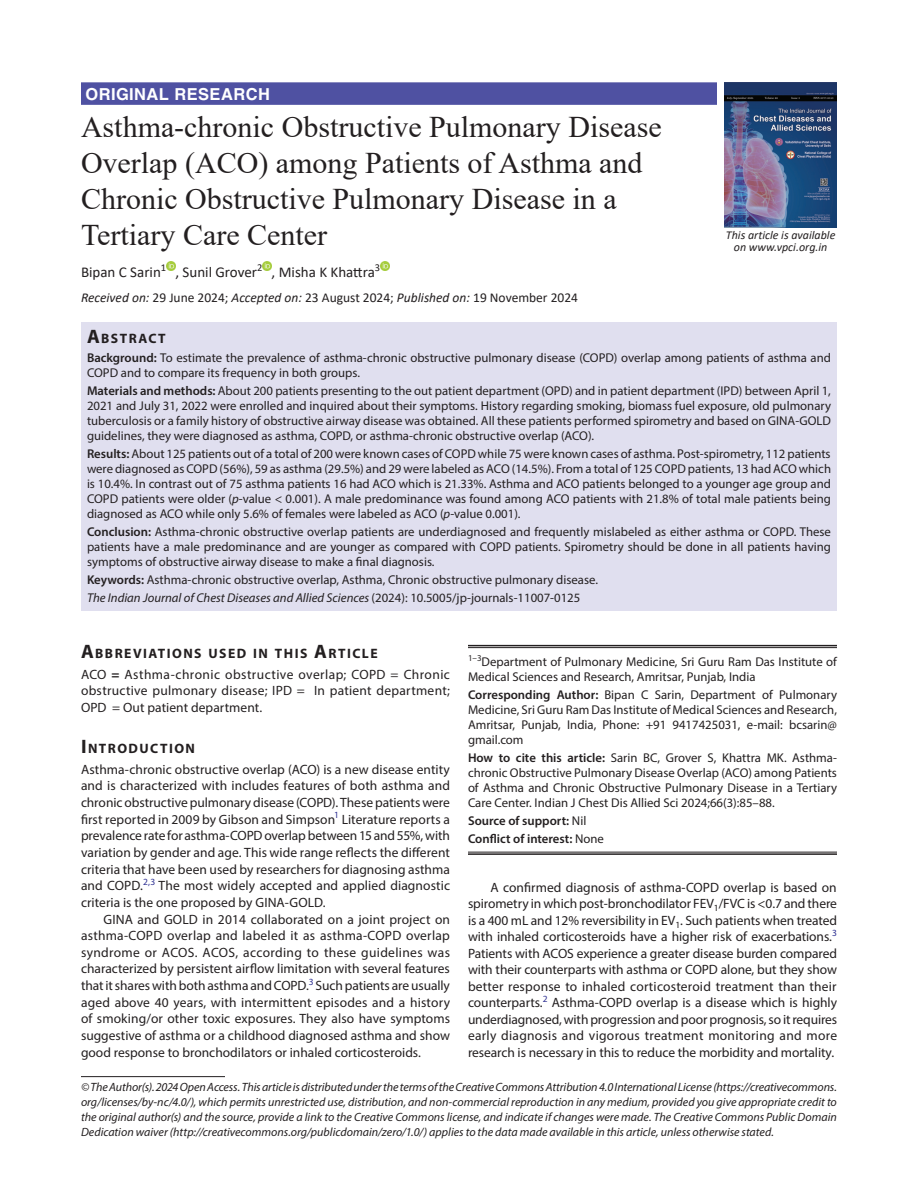
<style>
.page{position:relative;width:918px;height:1188px;background:#fff}
.page>*{position:absolute;margin:0;border:0;box-sizing:border-box;transform-origin:0 0}
.t1{font:30px/36px "Times New Roman";color:#231f20}
.ArticleType{font:700 16.5px "Helvetica LT Std";letter-spacing:.025em;color:#fff}
.AuthorName{font:15px "Calibri";color:#231f20}
.Head-1{font:700 13.65px "Myriad Pro";letter-spacing:.105em;color:#231f20}
.AbstractTitle{font:700 13.65px "Myriad Pro";letter-spacing:.105em;color:#231f20}
.Para-Indent{font:13.5px/16.5px "Myriad Pro";letter-spacing:-.005em;color:#231f20;text-align:justify}
.Para-NoIndent{font:13.5px/16.6px "Myriad Pro";letter-spacing:.005em;color:#231f20;text-align:justify}
.PAS_History{font:13.5px "Calibri";color:#231f20}
.Abstract-Para-first{font:12.75px/15px "Myriad Pro";color:#231f20;text-align:justify}
.How_to_Cite{font:12.75px/15px "Myriad Pro";color:#231f20;text-align:justify}
.Corresponding_Author{font:12.75px/15px "Myriad Pro";color:#231f20;text-align:justify}
.Affiliation-first{font:12.75px/15px "Myriad Pro";color:#231f20}
.JT_DOI{font:italic 12.75px "Myriad Pro";color:#231f20}
.Keywords{font:12.75px "Myriad Pro";color:#231f20}
.COI{font:600 12.75px "Myriad Pro";color:#231f20}
.Source{font:600 12.75px "Myriad Pro";color:#231f20}
.FootNote{font:italic 12px/15px "Myriad Pro";color:#231f20;text-align:justify}
.Cover_text{font:italic 12px/12px "Calibri";color:#231f20;text-align:center}
.s1{font-style:italic}
.s2{font-size:19.5px}
.s3{font-weight:600}
.s4{font-style:normal}
.s5{font-weight:700}
.s6{font-weight:400}
</style>
<div class="page">
<hr style="left:81px;top:1076px;width:144px;height:1px;background:#231f20">
<div style="left:81px;top:82px;width:636px;height:23px;background:#4f51a2"></div>
<div style="left:81px;top:322px;width:756px;height:25px;background:#e0dfef"></div>
<div style="left:81px;top:347px;width:756px;height:39px;background:#e0dfef"></div>
<div style="left:81px;top:380px;width:756px;height:69px;background:#e0dfef"></div>
<div style="left:81px;top:443px;width:756px;height:84px;background:#e0dfef"></div>
<div style="left:81px;top:521px;width:756px;height:54px;background:#e0dfef"></div>
<div style="left:81px;top:569px;width:756px;height:24px;background:#e0dfef"></div>
<div style="left:81px;top:587px;width:756px;height:24px;background:#e0dfef"></div>
<svg style="left:166px;top:261px;width:9px;height:10px"></svg>
<svg style="left:262px;top:261px;width:10px;height:10px"></svg>
<svg style="left:380px;top:261px;width:9px;height:10px"></svg>
<img style="left:724px;top:82px;width:113px;height:145px">
<hr style="left:468px;top:645px;width:369px;height:1px;background:#231f20">
<hr style="left:468px;top:647px;width:369px;height:1px;background:#231f20">
<hr style="left:468px;top:852px;width:369px;height:1px;background:#231f20">
<hr style="left:468px;top:853px;width:369px;height:2px;background:#231f20">
<p class="ArticleType" style="left:86px;top:84px;width:186px">ORIGINAL RESEARCH</p>
<p class="t1" style="left:81px;top:108px;width:582px">Asthma-chronic Obstructive Pulmonary Disease Overlap (ACO) among Patients of Asthma and Chronic Obstructive Pulmonary Disease in a Tertiary Care Center</p>
<p class="AuthorName" style="left:81px;top:261px;width:301px">Bipan C Sarin<sup>1</sup> , Sunil Grover<sup>2</sup> , Misha K Khattra<sup>3</sup></p>
<p class="PAS_History" style="left:81px;top:288px;width:499px"><span class="s1">Received on:</span> 29 June 2024; <span class="s1">Accepted on:</span> 23 August 2024; <span class="s1">Published on:</span> 19 November 2024</p>
<p class="AbstractTitle" style="left:87px;top:329px;width:80px"><span class="s2">A</span>BSTRACT</p>
<p class="Abstract-Para-first" style="left:87px;top:350px;width:746px"><span class="s3">Background:</span> To estimate the prevalence of asthma-chronic obstructive pulmonary disease (COPD) overlap among patients of asthma and<br>COPD and to compare its frequency in both groups.</p>
<p class="Abstract-Para-first" style="left:87px;top:383px;width:746px"><span class="s3">Materials and methods:</span> About 200 patients presenting to the out patient department (OPD) and in patient department (IPD) between April 1, 2021 and July 31, 2022 were enrolled and inquired about their symptoms. History regarding smoking, biomass fuel exposure, old pulmonary tuberculosis or a family history of obstructive airway disease was obtained. All these patients performed spirometry and based on GINA-GOLD guidelines, they were diagnosed as asthma, COPD, or asthma-chronic obstructive overlap (ACO).</p>
<p class="Abstract-Para-first" style="left:87px;top:446px;width:746px"><span class="s3">Results:</span>About 125 patients out of a total of 200 were known cases of COPD while 75 were known cases of asthma. Post-spirometry, 112 patients were diagnosed as COPD (56%), 59 as asthma (29.5%) and 29 were labeled as ACO (14.5%). From a total of 125 COPD patients, 13 had ACO which is 10.4%. In contrast out of 75 asthma patients 16 had ACO which is 21.33%. Asthma and ACO patients belonged to a younger age group and COPD patients were older (<span class="s1">p</span>-value &lt; 0.001). A male predominance was found among ACO patients with 21.8% of total male patients being diagnosed as ACO while only 5.6% of females were labeled as ACO (<span class="s1">p</span>-value 0.001).</p>
<p class="Abstract-Para-first" style="left:87px;top:524px;width:745px"><span class="s3">Conclusion:</span> Asthma-chronic obstructive overlap patients are underdiagnosed and frequently mislabeled as either asthma or COPD. These patients have a male predominance and are younger as compared with COPD patients. Spirometry should be done in all patients having symptoms of obstructive airway disease to make a final diagnosis.</p>
<p class="Keywords" style="left:87px;top:572px;width:512px"><span class="s3">Keywords:</span> Asthma-chronic obstructive overlap, Asthma, Chronic obstructive pulmonary disease.</p>
<p class="JT_DOI" style="left:87px;top:590px;width:495px">The Indian Journal of Chest Diseases and Allied Sciences <span class="s4">(2024): 10.5005/jp-journals-11007-0125</span></p>
<p class="Head-1" style="left:81px;top:644px;width:298px"><span class="s2">A</span>BBREVIATIONS USED IN THIS <span class="s2">A</span>RTICLE</p>
<p class="Para-NoIndent" style="left:81px;top:666px;width:370px">ACO <span class="s5">=</span> Asthma-chronic obstructive overlap; COPD = Chronic obstructive pulmonary disease; IPD = In patient department; OPD = Out patient department.</p>
<p class="Head-1" style="left:81px;top:739px;width:116px"><span class="s2">I</span> NTRODUCTION</p>
<p class="Para-NoIndent" style="left:81px;top:761px;width:371px">Asthma-chronic obstructive overlap (ACO) is a new disease entity and is characterized with includes features of both asthma and chronic obstructive pulmonary disease (COPD). These patients were first reported in 2009 by Gibson and Simpson<sup>1</sup> Literature reports a prevalence rate for asthma-COPD overlap between 15 and 55%, with variation by gender and age. This wide range reflects the different criteria that have been used by researchers for diagnosing asthma and COPD.<sup>2,3</sup> The most widely accepted and applied diagnostic criteria is the one proposed by GINA-GOLD.</p>
<p class="Para-Indent" style="left:81px;top:910px;width:371px;text-indent:22px">GINA and GOLD in 2014 collaborated on a joint project on asthma-COPD overlap and labeled it as asthma-COPD overlap syndrome or ACOS. ACOS, according to these guidelines was characterized by persistent airflow limitation with several features that it shares with both asthma and COPD.<sup>3</sup> Such patients are usually aged above 40 years, with intermittent episodes and a history of smoking/or other toxic exposures. They also have symptoms suggestive of asthma or a childhood diagnosed asthma and show good response to bronchodilators or inhaled corticosteroids.</p>
<p class="Cover_text" style="left:726px;top:228px;width:111px">This article is available on www.vpci.org.in</p>
<p class="Affiliation-first" style="left:468px;top:654px;width:371px"><sup>1–3</sup>Department of Pulmonary Medicine, Sri Guru Ram Das Institute of<br>Medical Sciences and Research, Amritsar, Punjab, India</p>
<p class="Corresponding_Author" style="left:468px;top:687px;width:371px"><span class="s3">Corresponding Author:</span> Bipan C Sarin, Department of Pulmonary Medicine, Sri Guru Ram Das Institute of Medical Sciences and Research, Amritsar, Punjab, India, Phone: +91 9417425031, e-mail: bcsarin@ gmail.com</p>
<p class="How_to_Cite" style="left:468px;top:750px;width:371px"><span class="s3">How to cite this article:</span> Sarin BC, Grover S, Khattra MK. Asthma&shy;chronic Obstructive Pulmonary Disease Overlap (ACO) among Patients of Asthma and Chronic Obstructive Pulmonary Disease in a Tertiary Care Center. Indian J Chest Dis Allied Sci 2024;66(3):85–88.</p>
<p class="Source" style="left:468px;top:812px;width:120px">Source of support: <span class="s6">Nil</span></p>
<p class="COI" style="left:468px;top:830px;width:137px">Conflict of interest: <span class="s6">None</span></p>
<p class="Para-Indent" style="left:468px;top:879px;width:371px;text-indent:22px">A confirmed diagnosis of asthma-COPD overlap is based on spirometry in which post-bronchodilator FEV<sub>1</sub>/FVC is &lt;0.7 and there is a 400 mL and 12% reversibility in EV<sub>1</sub>. Such patients when treated with inhaled corticosteroids have a higher risk of exacerbations.<sup>3<br></sup>Patients with ACOS experience a greater disease burden compared with their counterparts with asthma or COPD alone, but they show better response to inhaled corticosteroid treatment than their counterparts.<sup>2</sup> Asthma-COPD overlap is a disease which is highly underdiagnosed, with progression and poor prognosis, so it requires early diagnosis and vigorous treatment monitoring and more research is necessary in this to reduce the morbidity and mortality.</p>
<p class="FootNote" style="left:81px;top:1079px;width:758px">© The Author(s). 2024 Open Access. This article is distributed under the terms of the Creative Commons Attribution 4.0 International License (https://creativecommons. org/licenses/by-nc/4.0/), which permits unrestricted use, distribution, and non-commercial reproduction in any medium, provided you give appropriate credit to the original author(s) and the source, provide a link to the Creative Commons license, and indicate if changes were made. The Creative Commons Public Domain Dedication waiver (http://creativecommons.org/publicdomain/zero/1.0/) applies to the data made available in this article, unless otherwise stated.</p>
</div>
